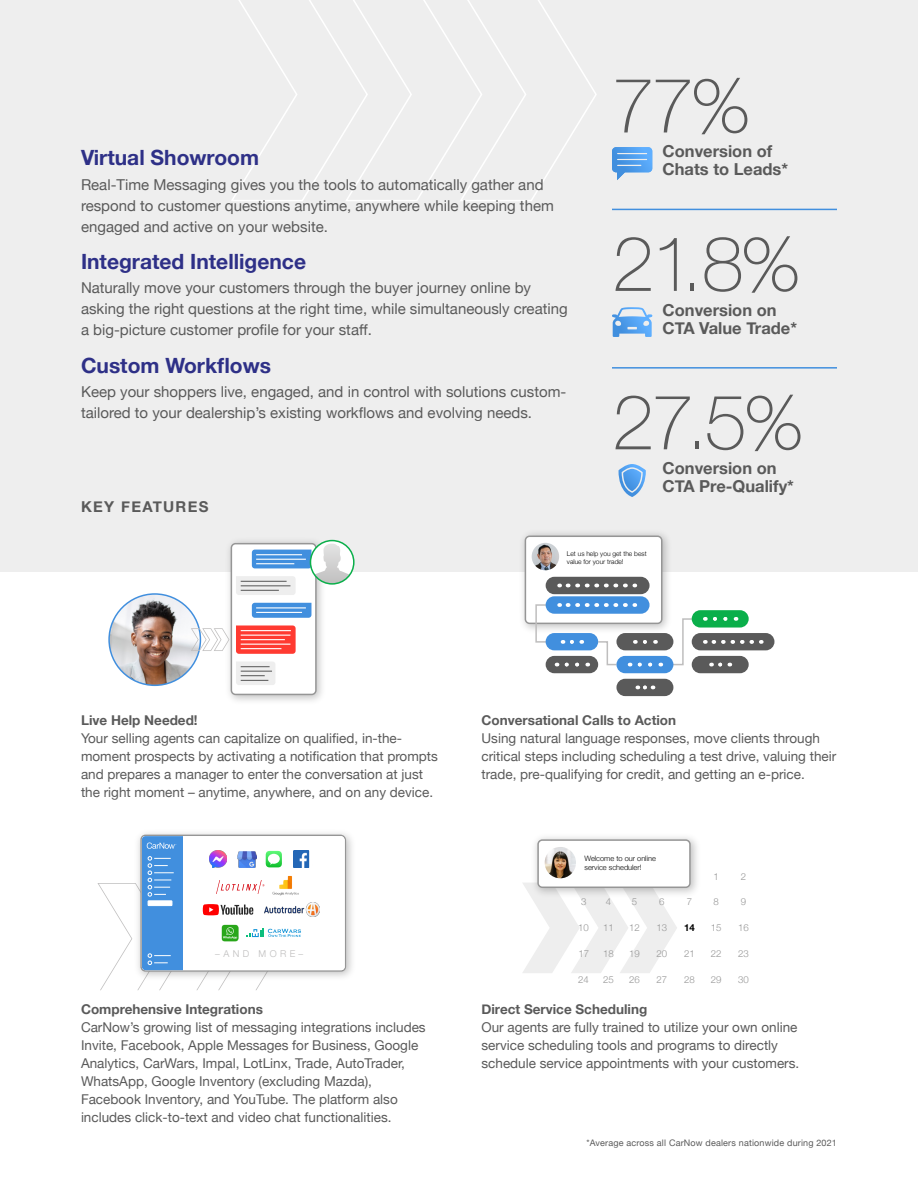
<style>
.page{position:relative;width:918px;height:1188px;background:#fff}
.page>*{position:absolute;margin:0;border:0;box-sizing:border-box;transform-origin:0 0}
.Small_Text_-_Feature{font:100 76.5px "Helvetica Neue";color:#5a5a5a}
.t1{font:700 21px "Helvetica Neue";color:#2e3087}
.t2{font:700 16.5px/18px "Helvetica Neue";color:#5a5a5a}
.Body{font:15px/21px "Helvetica Neue";color:#5a5a5a}
.t3{font:700 15px "Helvetica Neue";letter-spacing:.09em;color:#5a5a5a}
.Small_Text_-_Feature-2{font:13.5px/18px "Helvetica Neue";color:#5a5a5a}
.t4{font:300 9.6px "Helvetica Neue";color:#969696}
.t5{font:700 9.6px "Helvetica Neue";color:#000}
.t6{font:300 9.45px "Helvetica Neue";letter-spacing:.36em;color:#bfbebe}
.footer__text{font:9px "Helvetica Neue";letter-spacing:.02em;color:#5a5a5a}
.t7{font:300 7.35px/8.9px "Helvetica Neue";color:#000}
.t8{font:300 6.6px/7.9px "Helvetica Neue";color:#000}
.s1{font-weight:700}
</style>
<div class="page">
<div style="left:0;top:0;width:918px;height:571px;background:#eee"></div>
<svg style="left:231px;top:0;width:366px;height:201px"></svg>
<svg style="left:612px;top:147px;width:40px;height:33px"></svg>
<hr style="left:612px;top:209px;width:225px;height:1px;background:#418fde">
<svg style="left:612px;top:307px;width:40px;height:30px"></svg>
<hr style="left:612px;top:367px;width:225px;height:2px;background:#418fde">
<svg style="left:619px;top:464px;width:27px;height:33px"></svg>
<img style="left:230px;top:540px;width:98px;height:161px">
<svg style="left:310px;top:541px;width:44px;height:43px"></svg>
<div style="left:310px;top:540px;width:45px;height:45px;border:2px solid #0aaf4a;border-radius:50%"></div>
<img style="left:109px;top:594px;width:91px;height:91px;border-radius:46px">
<div style="left:108px;top:593px;width:93px;height:93px;border:2px solid #418fde;border-radius:50%"></div>
<svg style="left:191px;top:543px;width:159px;height:152px"></svg>
<img style="left:143px;top:833px;width:209px;height:143px">
<svg style="left:97px;top:835px;width:249px;height:155px"></svg>
<img style="left:515px;top:533px;width:161px;height:104px">
<div style="left:535px;top:604px;width:14px;height:39px;border:2px solid #bfbebe"></div>
<svg style="left:597px;top:640px;width:21px;height:26px"></svg>
<svg style="left:669px;top:618px;width:25px;height:48px"></svg>
<svg style="left:525px;top:536px;width:137px;height:88px"></svg>
<div style="left:546px;top:633px;width:52px;height:17px;background:#418fde;border-radius:9px"></div>
<svg style="left:563px;top:640px;width:19px;height:4px"></svg>
<div style="left:546px;top:656px;width:52px;height:17px;background:#5a5a5a;border-radius:9px"></div>
<svg style="left:557px;top:663px;width:31px;height:3px"></svg>
<div style="left:616px;top:633px;width:57px;height:17px;background:#5a5a5a;border-radius:9px"></div>
<svg style="left:635px;top:640px;width:21px;height:4px"></svg>
<div style="left:616px;top:656px;width:57px;height:17px;background:#418fde;border-radius:9px"></div>
<svg style="left:630px;top:663px;width:31px;height:3px"></svg>
<div style="left:616px;top:679px;width:57px;height:17px;background:#5a5a5a;border-radius:9px"></div>
<svg style="left:637px;top:686px;width:17px;height:3px"></svg>
<div style="left:692px;top:633px;width:82px;height:17px;background:#5a5a5a;border-radius:9px"></div>
<svg style="left:705px;top:640px;width:57px;height:4px"></svg>
<div style="left:692px;top:610px;width:57px;height:18px;background:#0aaf4a;border-radius:9px"></div>
<svg style="left:705px;top:617px;width:23px;height:4px"></svg>
<div style="left:692px;top:656px;width:57px;height:17px;background:#5a5a5a;border-radius:9px"></div>
<svg style="left:711px;top:663px;width:19px;height:3px"></svg>
<svg style="left:523px;top:839px;width:168px;height:134px"></svg>
<img style="left:545px;top:847px;width:31px;height:31px;border-radius:16px">
<h2 class="t1" style="left:81px;top:141px;width:180px">Virtual Showroom</h2>
<p class="Body" style="left:81px;top:175px;width:474px">Real-Time Messaging gives you the tools to automatically gather and respond to customer questions anytime, anywhere while keeping them engaged and active on your website.</p>
<h2 class="t1" style="left:81px;top:245px;width:227px">Integrated Intelligence</h2>
<p class="Body" style="left:81px;top:278px;width:488px">Naturally move your customers through the buyer journey online by asking the right questions at the right time, while simultaneously creating a big-picture customer profile for your staff.</p>
<h2 class="t1" style="left:81px;top:349px;width:192px">Custom Workflows</h2>
<p class="Body" style="left:81px;top:382px;width:487px">Keep your shoppers live, engaged, and in control with solutions custom&shy;tailored to your dealership’s existing workflows and evolving needs.</p>
<h3 class="t3" style="left:81px;top:495px;width:129px">KEY FEATURES</h3>
<p class="Small_Text_-_Feature" style="left:612px;top:47px;width:140px">77%</p>
<p class="t2" style="left:663px;top:143px;width:127px">Conversion of<br>Chats to Leads*</p>
<p class="Small_Text_-_Feature" style="left:612px;top:206px;width:190px">21.8%</p>
<p class="t2" style="left:663px;top:301px;width:115px">Conversion on</p>
<p class="t2" style="left:663px;top:319px;width:136px">CTA Value Trade*</p>
<p class="Small_Text_-_Feature" style="left:612px;top:364px;width:193px">27.5%</p>
<p class="t2" style="left:663px;top:459px;width:115px">Conversion on</p>
<p class="t2" style="left:663px;top:477px;width:133px">CTA Pre-Qualify*</p>
<p class="t8" style="left:567px;top:549px;width:81px">Let us help you get the best value for your trade!</p>
<p class="Small_Text_-_Feature-2" style="left:81px;top:712px;width:358px"><span class="s1">Live Help Needed!<br></span>Your selling agents can capitalize on qualified, in-the&shy;moment prospects by activating a notification that prompts and prepares a manager to enter the conversation at just the right moment – anytime, anywhere, and on any device.</p>
<p class="t6" style="left:215px;top:946px;width:90px">–AND MORE–</p>
<p class="Small_Text_-_Feature-2" style="left:81px;top:1000px;width:346px"><span class="s1">Comprehensive Integrations<br></span>CarNow’s growing list of messaging integrations includes Invite, Facebook, Apple Messages for Business, Google Analytics, CarWars, Impal, LotLinx, Trade, AutoTrader, WhatsApp, Google Inventory (excluding Mazda), Facebook Inventory, and YouTube. The platform also includes click-to-text and video chat functionalities.</p>
<p class="Small_Text_-_Feature-2" style="left:482px;top:712px;width:356px"><span class="s1">Conversational Calls to Action<br></span>Using natural language responses, move clients through critical steps including scheduling a test drive, valuing their trade, pre-qualifying for credit, and getting an e-price.</p>
<p class="t7" style="left:584px;top:853px;width:73px">Welcome to our online service scheduler!</p>
<p class="t4" style="left:714px;top:869px;width:7px">1</p>
<p class="t4" style="left:741px;top:869px;width:7px">2</p>
<p class="t4" style="left:581px;top:894px;width:7px">3</p>
<p class="t4" style="left:606px;top:894px;width:7px">4</p>
<p class="t4" style="left:632px;top:894px;width:7px">5</p>
<p class="t4" style="left:659px;top:894px;width:7px">6</p>
<p class="t4" style="left:687px;top:894px;width:7px">7</p>
<p class="t4" style="left:714px;top:894px;width:7px">8</p>
<p class="t4" style="left:741px;top:894px;width:7px">9</p>
<p class="t4" style="left:578px;top:920px;width:12px">10</p>
<p class="t4" style="left:603px;top:920px;width:12px">11</p>
<p class="t4" style="left:629px;top:920px;width:12px">12</p>
<p class="t4" style="left:657px;top:920px;width:12px">13</p>
<p class="t5" style="left:684px;top:920px;width:12px">14</p>
<p class="t4" style="left:711px;top:920px;width:12px">15</p>
<p class="t4" style="left:738px;top:920px;width:12px">16</p>
<p class="t4" style="left:579px;top:946px;width:12px">17</p>
<p class="t4" style="left:603px;top:946px;width:12px">18</p>
<p class="t4" style="left:629px;top:946px;width:12px">19</p>
<p class="t4" style="left:657px;top:946px;width:12px">20</p>
<p class="t4" style="left:684px;top:946px;width:12px">21</p>
<p class="t4" style="left:711px;top:946px;width:12px">22</p>
<p class="t4" style="left:738px;top:946px;width:12px">23</p>
<p class="t4" style="left:578px;top:972px;width:12px">24</p>
<p class="t4" style="left:603px;top:972px;width:12px">25</p>
<p class="t4" style="left:629px;top:972px;width:12px">26</p>
<p class="t4" style="left:657px;top:972px;width:12px">27</p>
<p class="t4" style="left:684px;top:972px;width:12px">28</p>
<p class="t4" style="left:711px;top:972px;width:12px">29</p>
<p class="t4" style="left:738px;top:972px;width:12px">30</p>
<p class="Small_Text_-_Feature-2" style="left:482px;top:1000px;width:319px"><span class="s1">Direct Service Scheduling<br></span>Our agents are fully trained to utilize your own online service scheduling tools and programs to directly schedule service appointments with your customers.</p>
<p class="footer__text" style="left:586px;top:1136px;width:252px">*Average across all CarNow dealers nationwide during 2021</p>
</div>
